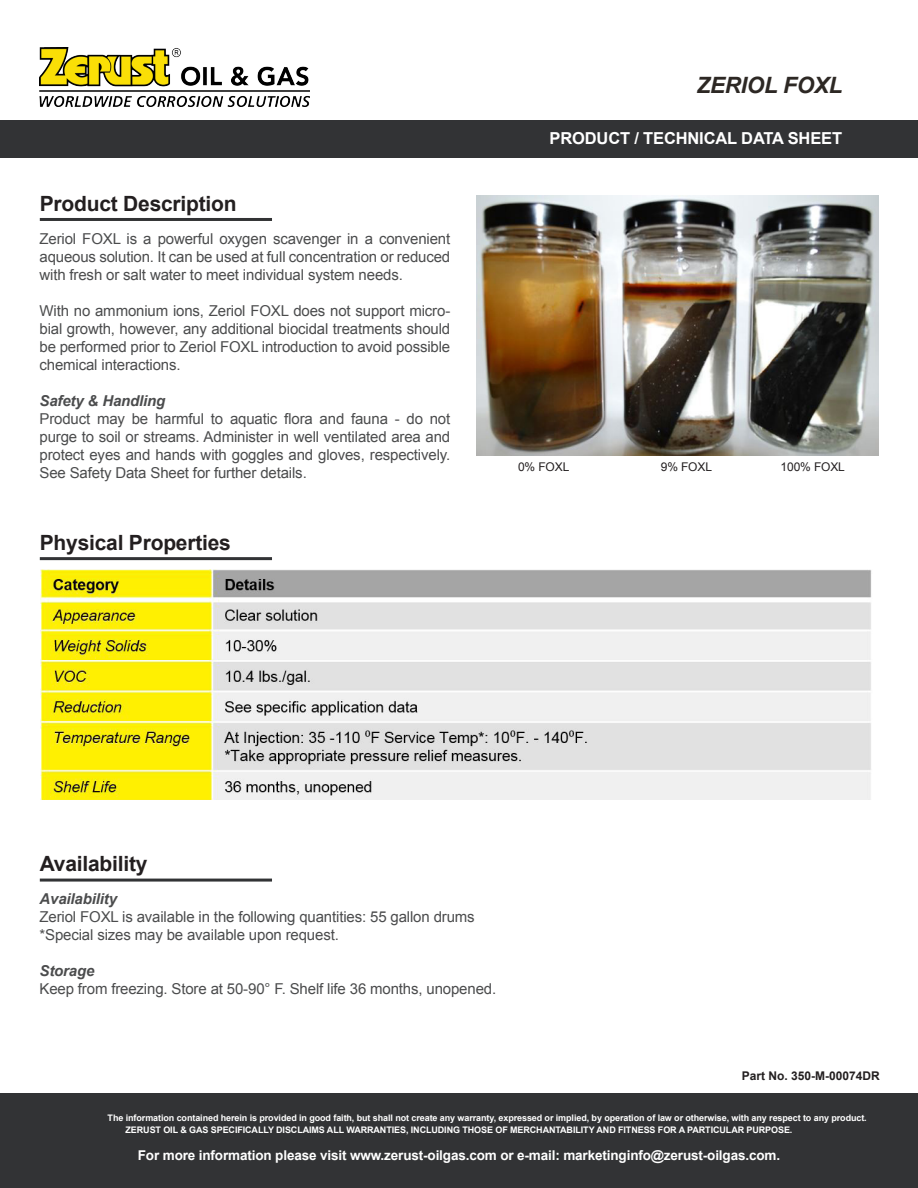
<style>
.page{position:relative;width:918px;height:1188px;background:#fff}
.page>*{position:absolute;margin:0;border:0;box-sizing:border-box;transform-origin:0 0}
.t1{font:italic 700 22.5px "Arial";letter-spacing:-.01em;color:#2d2824}
.t2{font:700 21px "Arial";letter-spacing:-.01em;color:#231f20}
.t3{font:700 16.5px "Arial";letter-spacing:-.01em;color:#fff}
.t4{font:15px/18px "Arial";letter-spacing:-.01em;color:#4b4c4d;text-align:justify}
.t5{font:italic 700 15px "Arial";letter-spacing:-.01em;color:#4b4c4d}
.t6{font:700 13.5px "Arial";letter-spacing:-.01em;color:#fff}
.t7{font:700 12px "Arial";color:#231f20}
.t8{font:12px "Arial";letter-spacing:-.01em;color:#231f20}
.t9{font:700 9px/12px "Arial";letter-spacing:-.01em;color:#fff}
</style>
<div class="page">
<img style="left:476px;top:195px;width:403px;height:260px">
<hr style="left:40px;top:218px;width:232px;height:3px;background:#323335">
<div style="left:0;top:120px;width:918px;height:37px;background:#323335"></div>
<div style="left:0;top:1094px;width:918px;height:94px;background:#323335"></div>
<hr style="left:40px;top:879px;width:232px;height:3px;background:#323335">
<hr style="left:40px;top:557px;width:232px;height:3px;background:#323335">
<img style="left:40px;top:569px;width:832px;height:230px">
<img style="left:40px;top:48px;width:270px;height:58px">
<p class="t2" style="left:40px;top:189px;width:198px">Product Description</p>
<p class="t4" style="left:40px;top:230px;width:412px">Zeriol FOXL is a powerful oxygen scavenger in a convenient aqueous solution. It can be used at full concentration or reduced with fresh or salt water to meet individual system needs.</p>
<p class="t4" style="left:40px;top:302px;width:412px">With no ammonium ions, Zeriol FOXL does not support micro&shy;bial growth, however, any additional biocidal treatments should be performed prior to Zeriol FOXL introduction to avoid possible chemical interactions.</p>
<p class="t5" style="left:40px;top:391px;width:127px">Safety &amp; Handling</p>
<p class="t4" style="left:40px;top:410px;width:412px">Product may be harmful to aquatic flora and fauna - do not purge to soil or streams. Administer in well ventilated area and protect eyes and hands with goggles and gloves, respectively.<br>See Safety Data Sheet for further details.</p>
<p class="t2" style="left:40px;top:528px;width:193px">Physical Properties</p>
<p class="t1" style="left:696px;top:71px;width:148px">ZERIOL FOXL</p>
<p class="t3" style="left:550px;top:127px;width:294px">PRODUCT / TECHNICAL DATA SHEET</p>
<p class="t8" style="left:518px;top:459px;width:53px">0% FOXL</p>
<p class="t8" style="left:661px;top:459px;width:53px">9% FOXL</p>
<p class="t8" style="left:781px;top:459px;width:66px">100% FOXL</p>
<p class="t2" style="left:40px;top:850px;width:109px">Availability</p>
<p class="t5" style="left:40px;top:889px;width:79px">Availability</p>
<p class="t4" style="left:40px;top:908px;width:437px">Zeriol FOXL is available in the following quantities: 55 gallon drums</p>
<p class="t4" style="left:40px;top:926px;width:301px">*Special sizes may be available upon request.</p>
<p class="t5" style="left:40px;top:961px;width:56px">Storage</p>
<p class="t4" style="left:40px;top:980px;width:458px">Keep from freezing. Store at 50-90° F. Shelf life 36 months, unopened.</p>
<p class="t7" style="left:742px;top:1068px;width:140px">Part No. 350-M-00074DR</p>
<p class="t9" style="left:126px;top:1112px;width:743px;text-indent:-18px">The information contained herein is provided in good faith, but shall not create any warranty, expressed or implied, by operation of law or otherwise, with any respect to any product.<br>ZERUST OIL &amp; GAS SPECIFICALLY DISCLAIMS ALL WARRANTIES, INCLUDING THOSE OF MERCHANTABILITY AND FITNESS FOR A PARTICULAR PURPOSE.</p>
<p class="t6" style="left:138px;top:1147px;width:644px">For more information please visit www.zerust-oilgas.com or e-mail: marketinginfo@zerust-oilgas.com.</p>
</div>
